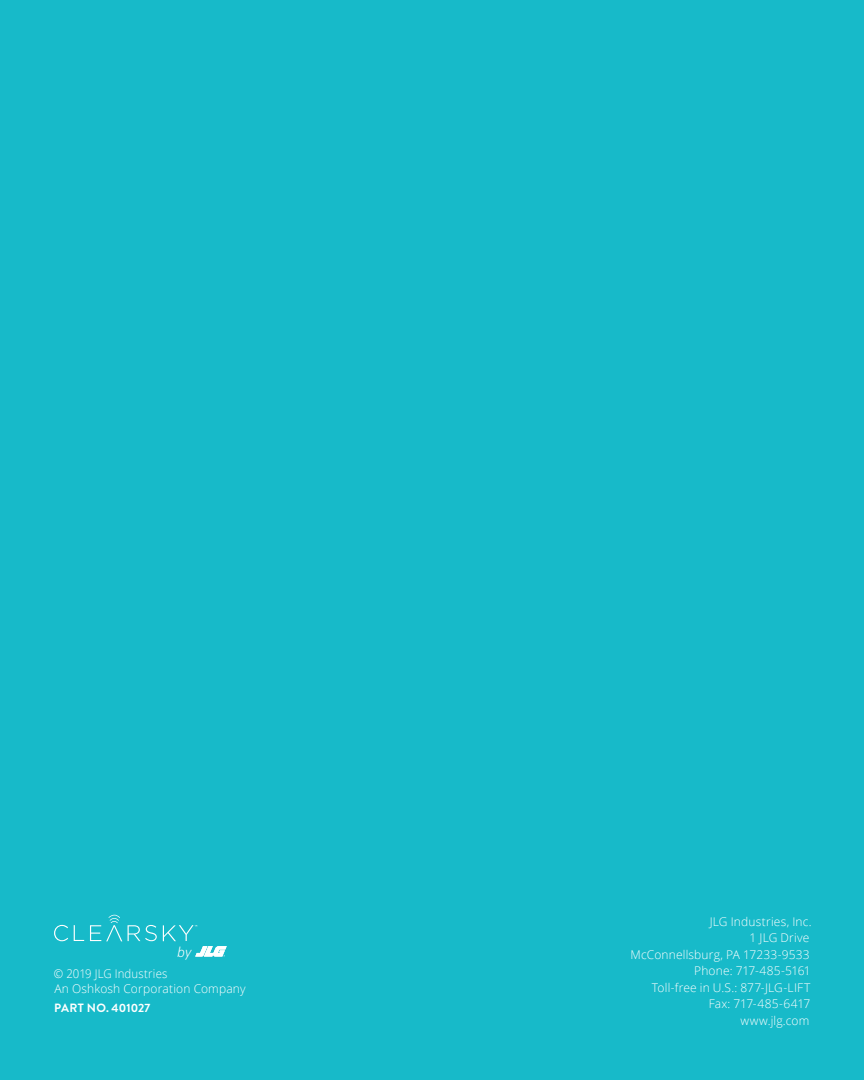
<style>
.page{position:relative;width:864px;height:1080px;background:#17bac9}
.page>*{position:absolute;margin:0;border:0;box-sizing:border-box;transform-origin:0 0}
.t1{font:italic 300 13.35px "Bernino Sans";color:#fff}
.Footnote{font:300 12px "Open Sans";letter-spacing:.015em;color:#fff}
.Footnote-2{font:300 12px "Open Sans";letter-spacing:.015em;color:#fff;scale:.95 1}
.Subhead{font:700 12px "Brandon Grotesque";letter-spacing:.01em;color:#fff}
</style>
<div class="page">
<svg style="left:54px;top:925px;width:14px;height:16px"></svg>
<svg style="left:74px;top:925px;width:10px;height:16px"></svg>
<svg style="left:128px;top:925px;width:29px;height:16px"></svg>
<svg style="left:90px;top:915px;width:32px;height:26px"></svg>
<svg style="left:163px;top:925px;width:64px;height:32px"></svg>
<p class="t1" style="left:177px;top:943px;width:16px">by</p>
<p class="Footnote-2" style="left:54px;top:965px;width:121px">© 2019 JLG Industries</p>
<p class="Footnote" style="left:54px;top:980px;width:193px">An Oshkosh Corporation Company</p>
<p class="Subhead" style="left:54px;top:1000px;width:98px">PART NO. 401027</p>
<p class="Footnote" style="left:710px;top:913px;width:103px">JLG Industries, Inc.</p>
<p class="Footnote" style="left:750px;top:930px;width:61px">1 JLG Drive</p>
<p class="Footnote" style="left:630px;top:946px;width:181px">McConnellsburg, PA 17233-9533</p>
<p class="Footnote" style="left:694px;top:963px;width:118px">Phone: 717-485-5161</p>
<p class="Footnote" style="left:652px;top:979px;width:160px">Toll-free in U.S.: 877-JLG-LIFT</p>
<p class="Footnote" style="left:709px;top:996px;width:103px">Fax: 717-485-6417</p>
<p class="Footnote" style="left:740px;top:1012px;width:71px">www.jlg.com</p>
</div>
